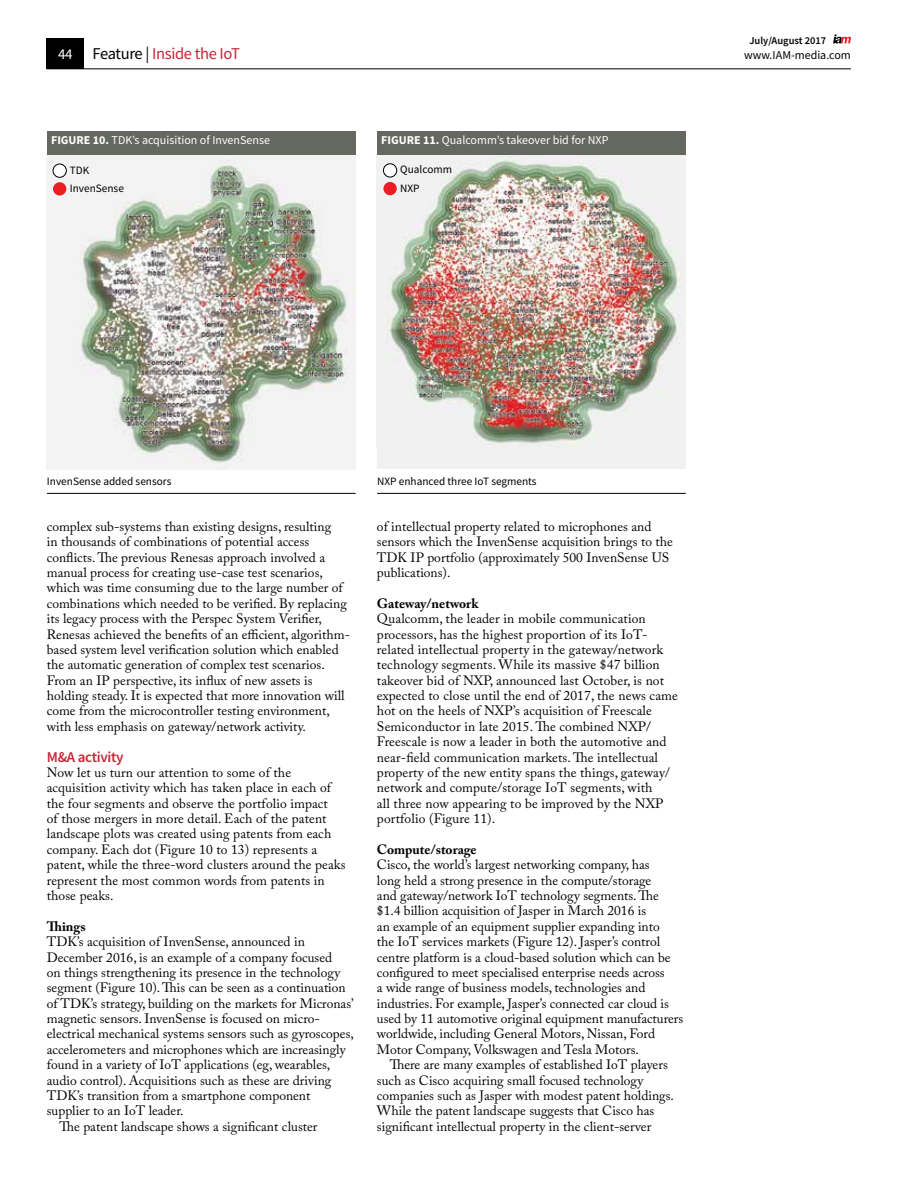
<style>
.page{position:relative;width:919px;height:1191px;background:#fff}
.page>*{position:absolute;margin:0;border:0;box-sizing:border-box;transform-origin:0 0}
.t1{font:16.5px "Source Sans Pro";letter-spacing:-.02em;color:#c92435}
.t2{font:600 15px "Source Sans Pro";letter-spacing:-.02em;color:#c92435}
.t3{font:15px "Source Sans Pro";color:#fff}
.t4{font:13.5px/15.5px "Adobe Caslon Pro";color:#000}
.t5{font:700 13.5px "Adobe Caslon Pro";color:#000}
.t6{font:12px "Source Sans Pro";color:#fff}
.t7{font:12px "Source Sans Pro";color:#000}
.t8{font:11.25px/18.1px "Source Sans Pro";color:#000}
.t9{font:600 10.5px "Source Sans Pro";color:#000}
.s1{color:#000}
.s2{font-weight:700}
</style>
<div class="page">
<div style="left:47px;top:38px;width:37px;height:30px;background:#000"></div>
<hr style="left:47px;top:68px;width:803px;height:1px;background:#000">
<svg style="left:833px;top:34px;width:18px;height:9px"></svg>
<img style="left:47px;top:155px;width:308px;height:314px">
<div style="left:53px;top:164px;width:13px;height:13px;background:#fff;border-radius:50%"></div>
<div style="left:53px;top:164px;width:13px;height:13px;border:1px solid #000;border-radius:50%"></div>
<div style="left:53px;top:182px;width:13px;height:13px;background:#ed1d24;border-radius:50%"></div>
<div style="left:47px;top:131px;width:308px;height:24px;background:#656761"></div>
<div style="left:377px;top:154px;width:308px;height:315px;background:#f1f1f1"></div>
<img style="left:377px;top:154px;width:308px;height:293px">
<div style="left:383px;top:164px;width:14px;height:13px;background:#fff;border-radius:50%"></div>
<div style="left:383px;top:164px;width:14px;height:13px;border:1px solid #000;border-radius:50%"></div>
<div style="left:383px;top:182px;width:14px;height:13px;background:#ed1d24;border-radius:50%"></div>
<div style="left:377px;top:131px;width:308px;height:23px;background:#656761"></div>
<hr style="left:47px;top:493px;width:308px;height:1px;background:#000">
<hr style="left:377px;top:493px;width:308px;height:1px;background:#000">
<p class="t9" style="left:749px;top:33px;width:78px">July/August 2017</p>
<p class="t1" style="left:92px;top:43px;width:149px"><span class="s1">Feature |</span> Inside the IoT</p>
<p class="t3" style="left:58px;top:44px;width:16px">44</p>
<p class="t7" style="left:744px;top:48px;width:108px">www.IAM-media.com</p>
<p class="t6" style="left:51px;top:133px;width:220px"><span class="s2">FIGURE 10.</span> TDK’s acquisition of InvenSense</p>
<p class="t8" style="left:70px;top:161px;width:56px">TDK<br>InvenSense</p>
<p class="t6" style="left:381px;top:133px;width:229px"><span class="s2">FIGURE 11.</span> Qualcomm’s takeover bid for NXP</p>
<p class="t8" style="left:400px;top:160px;width:54px">Qualcomm<br>NXP</p>
<p class="t8" style="left:47px;top:472px;width:126px">InvenSense added sensors</p>
<p class="t8" style="left:377px;top:472px;width:161px">NXP enhanced three IoT segments</p>
<p class="t4" style="left:47px;top:518px;width:305px">complex sub-systems than existing designs, resulting<br>in thousands of combinations of potential access conflicts. The previous Renesas approach involved a manual process for creating use-case test scenarios, which was time consuming due to the large number of combinations which needed to be verified. By replacing its legacy process with the Perspec System Verifier, Renesas achieved the benefits of an efficient, algorithm&shy;based system level verification solution which enabled the automatic generation of complex test scenarios.<br>From an IP perspective, its influx of new assets is holding steady. It is expected that more innovation will come from the microcontroller testing environment, with less emphasis on gateway/network activity.</p>
<p class="t2" style="left:47px;top:746px;width:78px">M&amp;A activity</p>
<p class="t4" style="left:47px;top:764px;width:300px">Now let us turn our attention to some of the acquisition activity which has taken place in each of the four segments and observe the portfolio impact<br>of those mergers in more detail. Each of the patent landscape plots was created using patents from each company. Each dot (Figure 10 to 13) represents a patent, while the three-word clusters around the peaks represent the most common words from patents in those peaks.</p>
<p class="t5" style="left:47px;top:918px;width:40px">Things</p>
<p class="t4" style="left:47px;top:933px;width:259px">TDK’s acquisition of InvenSense, announced in</p>
<p class="t4" style="left:47px;top:949px;width:287px">December 2016, is an example of a company focused</p>
<p class="t4" style="left:47px;top:964px;width:295px">on things strengthening its presence in the technology</p>
<p class="t4" style="left:47px;top:980px;width:300px">segment (Figure 10). This can be seen as a continuation</p>
<p class="t4" style="left:47px;top:995px;width:308px">of TDK’s strategy, building on the markets for Micronas’</p>
<p class="t4" style="left:47px;top:1010px;width:275px">magnetic sensors. InvenSense is focused on micro-</p>
<p class="t4" style="left:47px;top:1026px;width:308px">electrical mechanical systems sensors such as gyroscopes,</p>
<p class="t4" style="left:47px;top:1041px;width:300px">accelerometers and microphones which are increasingly</p>
<p class="t4" style="left:47px;top:1056px;width:285px">found in a variety of IoT applications (eg, wearables,</p>
<p class="t4" style="left:47px;top:1072px;width:286px">audio control). Acquisitions such as these are driving</p>
<p class="t4" style="left:47px;top:1087px;width:265px">TDK’s transition from a smartphone component</p>
<p class="t4" style="left:47px;top:1103px;width:138px">supplier to an IoT leader.</p>
<p class="t4" style="left:60px;top:1118px;width:259px">The patent landscape shows a significant cluster</p>
<p class="t4" style="left:377px;top:518px;width:297px">of intellectual property related to microphones and sensors which the InvenSense acquisition brings to the TDK IP portfolio (approximately 500 InvenSense US publications).</p>
<p class="t5" style="left:377px;top:595px;width:103px">Gateway/network</p>
<p class="t4" style="left:377px;top:611px;width:302px">Qualcomm, the leader in mobile communication processors, has the highest proportion of its IoT&shy;related intellectual property in the gateway/network technology segments. While its massive $47 billion takeover bid of NXP, announced last October, is not expected to close until the end of 2017, the news came hot on the heels of NXP’s acquisition of Freescale Semiconductor in late 2015. The combined NXP/ Freescale is now a leader in both the automotive and near-field communication markets. The intellectual property of the new entity spans the things, gateway/ network and compute/storage IoT segments, with<br>all three now appearing to be improved by the NXP portfolio (Figure 11).</p>
<p class="t5" style="left:377px;top:841px;width:101px">Compute/storage</p>
<p class="t4" style="left:377px;top:857px;width:308px">Cisco, the world’s largest networking company, has<br>long held a strong presence in the compute/storage<br>and gateway/network IoT technology segments. The $1.4 billion acquisition of Jasper in March 2016 is<br>an example of an equipment supplier expanding into<br>the IoT services markets (Figure 12). Jasper’s control centre platform is a cloud-based solution which can be configured to meet specialised enterprise needs across<br>a wide range of business models, technologies and industries. For example, Jasper’s connected car cloud is used by 11 automotive original equipment manufacturers worldwide, including General Motors, Nissan, Ford Motor Company, Volkswagen and Tesla Motors.</p>
<p class="t4" style="left:377px;top:1056px;width:298px;text-indent:13px">There are many examples of established IoT players such as Cisco acquiring small focused technology companies such as Jasper with modest patent holdings.<br>While the patent landscape suggests that Cisco has significant intellectual property in the client-server</p>
</div>
